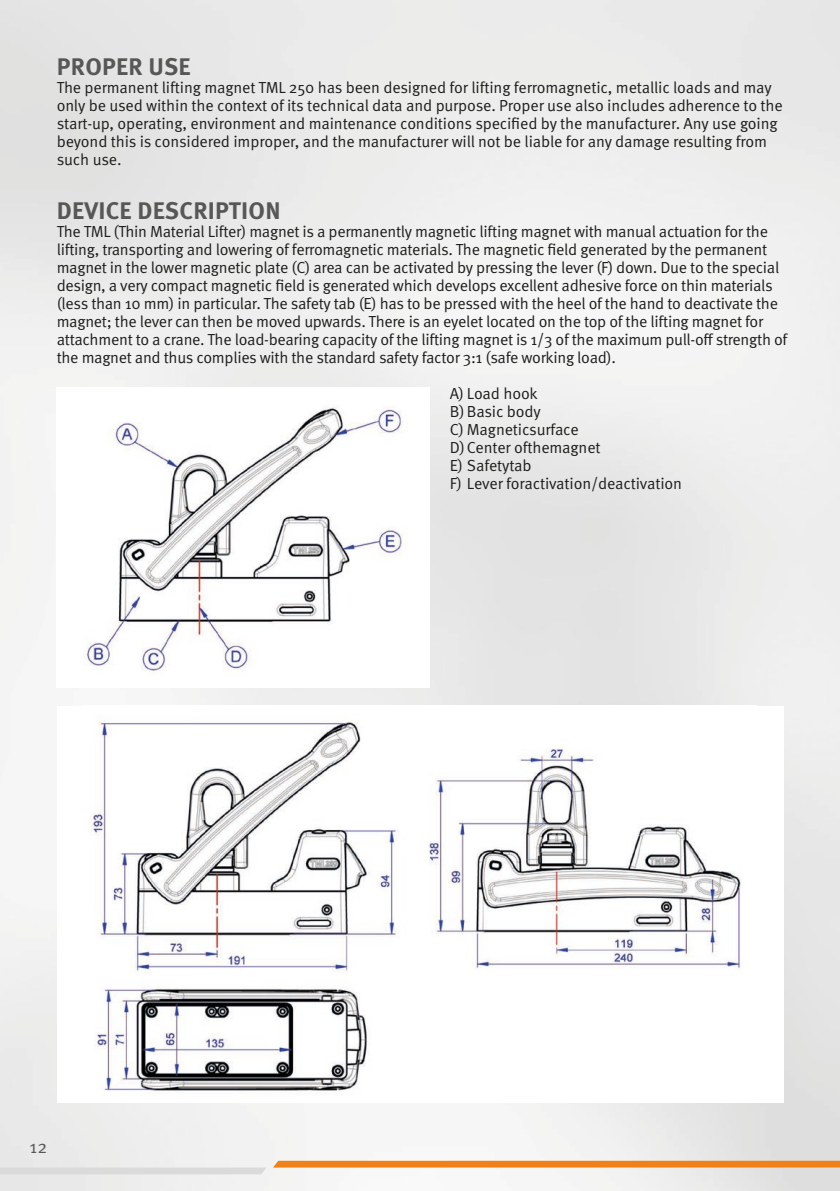
<style>
.page{position:relative;width:840px;height:1191px;background:#fff}
.page>*{position:absolute;margin:0;border:0;box-sizing:border-box;transform-origin:0 0}
.t1{font:700 24px "Meta OT";letter-spacing:.01em;color:#575756}
.t2{font:18px "Meta OT";color:#575756}
.t3{font:16px/18px "Meta OT";letter-spacing:-.02em;color:#1d1d1b}
</style>
<div class="page">
<svg style="left:273px;top:1160px;width:566px;height:7px;background:#ef8d31"></svg>
<svg style="left:0;top:1167px;width:266px;height:7px;background:#dbdbdb"></svg>
<img style="left:86px;top:407px;width:317px;height:268px">
<img style="left:88px;top:719px;width:653px;height:372px">
<h1 class="t1" style="left:57px;top:52px;width:135px">PROPER USE</h1>
<p class="t3" style="left:57px;top:79px;width:727px">The permanent lifting magnet TML 250 has been designed for lifting ferromagnetic, metallic loads and may only be used within the context of its technical data and purpose. Proper use also includes adherence to the start-up, operating, environment and maintenance conditions specified by the manufacturer. Any use going beyond this is considered improper, and the manufacturer will not be liable for any damage resulting from such use.</p>
<h1 class="t1" style="left:57px;top:196px;width:225px">DEVICE DESCRIPTION</h1>
<p class="t3" style="left:57px;top:223px;width:731px">The TML (Thin Material Lifter) magnet is a permanently magnetic lifting magnet with manual actuation for the lifting, transporting and lowering of ferromagnetic materials. The magnetic field generated by the permanent magnet in the lower magnetic plate (C) area can be activated by pressing the lever (F) down. Due to the special design, a very compact magnetic field is generated which develops excellent adhesive force on thin materials (less than 10 mm) in particular. The safety tab (E) has to be pressed with the heel of the hand to deactivate the magnet; the lever can then be moved upwards. There is an eyelet located on the top of the lifting magnet for attachment to a crane. The load-bearing capacity of the lifting magnet is 1/3 of the maximum pull-off strength of the magnet and thus complies with the standard safety factor 3:1 (safe working load).</p>
<p class="t3" style="left:449px;top:385px;width:234px">A) Load hook<br>B) Basic body<br>C) Magneticsurface<br>D)Center ofthemagnet<br>E) Safetytab<br>F) Lever foractivation/deactivation</p>
<p class="t2" style="left:29px;top:1136px;width:19px">12</p>
</div>
